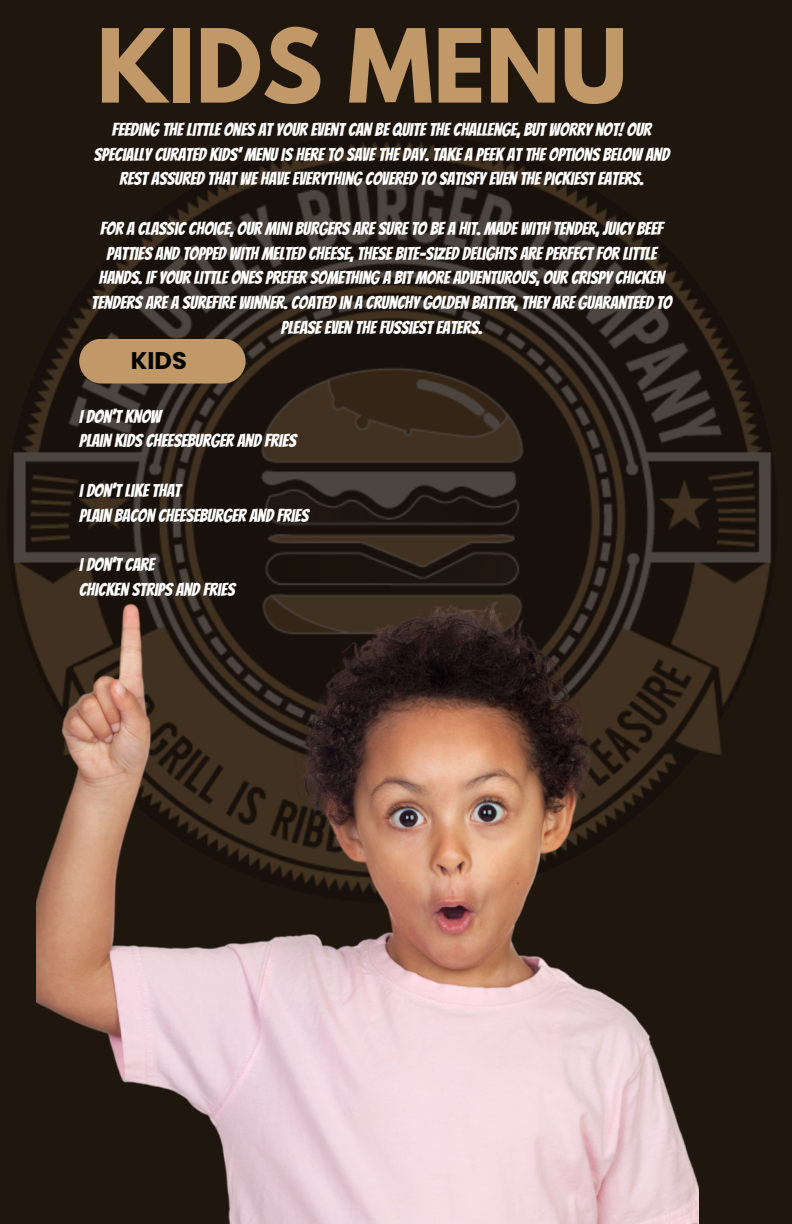
<style>
.page{position:relative;width:792px;height:1224px;background:#1f160e}
.page>*{position:absolute;margin:0;border:0;box-sizing:border-box;transform-origin:0 0}
.t1{font:700 90.4px "League Spartan";color:#c19867}
.t2{font:700 24px "Poppins";color:#000}
.t3{font:18px/24.8px "Bangers";color:#fff;text-align:center}
</style>
<div class="page">
<img style="left:13px;top:143px;width:758px;height:860px">
<img style="left:37px;top:601px;width:661px;height:623px">
<div style="left:79px;top:339px;width:167px;height:45px;background:#c19867;border-radius:22px"></div>
<p class="t1" style="left:96px;top:21px;width:532px">KIDS MENU</p>
<p class="t3" style="left:94px;top:117px;width:577px">FEEDING THE LITTLE ONES AT YOUR EVENT CAN BE QUITE THE CHALLENGE, BUT WORRY NOT! OUR<br>SPECIALLY CURATED KIDS' MENU IS HERE TO SAVE THE DAY. TAKE A PEEK AT THE OPTIONS BELOW AND<br>REST ASSURED THAT WE HAVE EVERYTHING COVERED TO SATISFY EVEN THE PICKIEST EATERS.</p>
<p class="t3" style="left:91px;top:216px;width:582px">FOR A CLASSIC CHOICE, OUR MINI BURGERS ARE SURE TO BE A HIT. MADE WITH TENDER, JUICY BEEF PATTIES AND TOPPED WITH MELTED CHEESE, THESE BITE-SIZED DELIGHTS ARE PERFECT FOR LITTLE HANDS. IF YOUR LITTLE ONES PREFER SOMETHING A BIT MORE ADVENTUROUS, OUR CRISPY CHICKEN TENDERS ARE A SUREFIRE WINNER. COATED IN A CRUNCHY GOLDEN BATTER, THEY ARE GUARANTEED TO PLEASE EVEN THE FUSSIEST EATERS.</p>
<p class="t2" style="left:131px;top:343px;width:58px">KIDS</p>
<p class="t3" style="left:79px;top:404px;width:83px">I DON’T KNOW</p>
<p class="t3" style="left:79px;top:429px;width:218px">PLAIN KIDS CHEESEBURGER AND FRIES</p>
<p class="t3" style="left:79px;top:478px;width:103px">I DON’T LIKE THAT</p>
<p class="t3" style="left:79px;top:503px;width:231px">PLAIN BACON CHEESEBURGER AND FRIES</p>
<p class="t3" style="left:79px;top:552px;width:77px">I DON’T CARE</p>
<p class="t3" style="left:79px;top:577px;width:157px">CHICKEN STRIPS AND FRIES</p>
</div>
